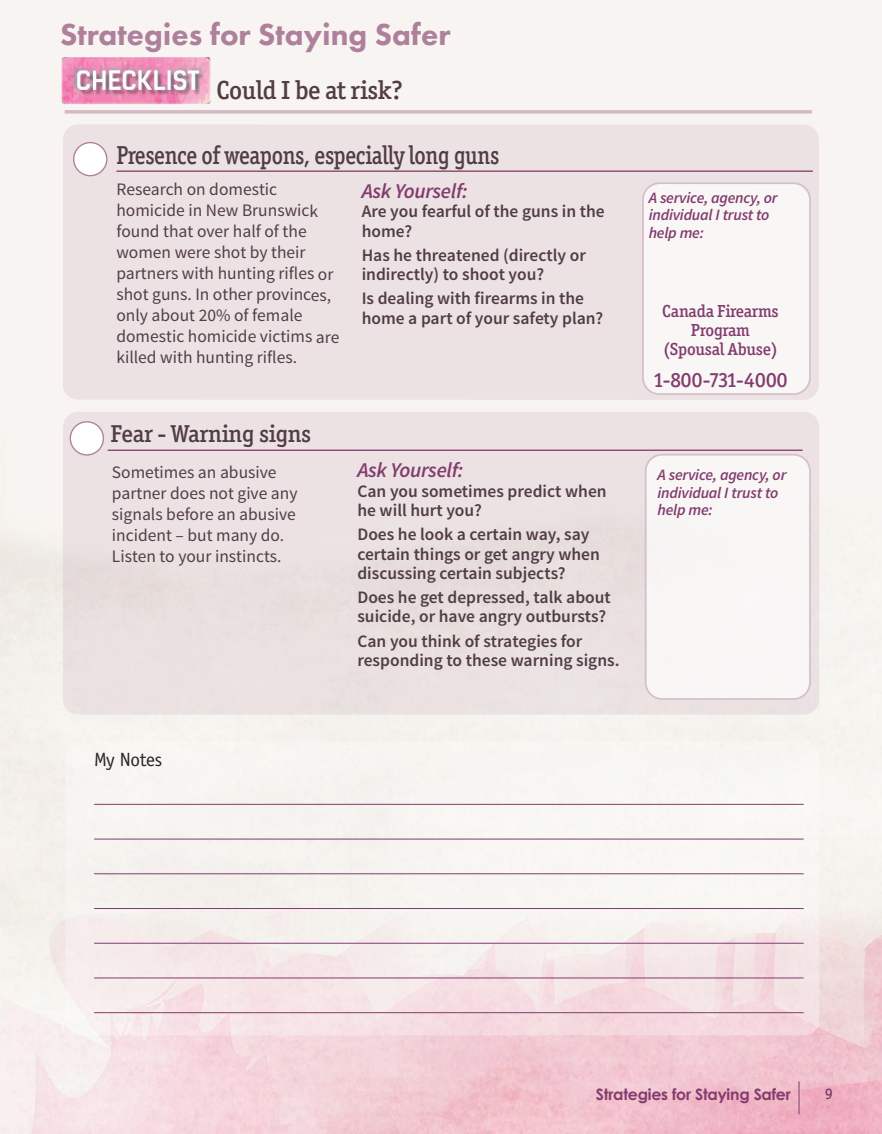
<style>
.page{position:relative;width:882px;height:1134px;background:#fff}
.page>*{position:absolute;margin:0;border:0;box-sizing:border-box;transform-origin:0 0}
.t1{font:800 31.5px "Futura PT";color:#ae809c}
.t2{font:500 26.25px "Officina Ser ITC";letter-spacing:-.015em;color:#523d46}
.t3{font:500 26.07px "Officina Ser ITC";letter-spacing:-.015em;color:#523d46;scale:.87 1}
.t4{font:500 24.5px "Officina Ser ITC";letter-spacing:-.015em;color:#523d46}
.t5{font:italic 600 21px "Source Sans Pro";letter-spacing:-.015em;color:#823c6d}
.t6{font:500 21px "Officina Ser ITC";letter-spacing:.01em;color:#823c6d}
.t7{font:19.25px "Officina Sans LT";letter-spacing:-.015em;color:#272526}
.t8{font:600 17.5px/19.2px "Source Sans Pro";color:#523d46}
.t9{font:17.5px/21px "Source Sans Pro";color:#523d46}
.t10{font:500 17.5px/19.2px "Officina Ser ITC";letter-spacing:-.015em;color:#823c6d;text-align:center}
.t11{font:italic 600 15.75px/17.5px "Source Sans Pro";letter-spacing:-.015em;color:#823c6d}
.t12{font:700 15.75px "Century Gothic";letter-spacing:-.015em;color:#823c6d}
.t13{font:500 15.75px "Officina Ser ITC";color:#823c6d}
</style>
<div class="page">
<hr style="left:799px;top:1081px;width:1px;height:33px;background:#823c6d">
<img style="left:58px;top:56px;width:155px;height:51px">
<hr style="left:65px;top:110px;width:747px;height:4px;background:#ae809c;opacity:.5">
<div style="left:66px;top:741px;width:753px;height:294px;background:#fff;border-radius:15px;opacity:.3"></div>
<hr style="left:94px;top:804px;width:710px;height:1px;background:#823c6d">
<hr style="left:94px;top:839px;width:710px;height:1px;background:#823c6d">
<hr style="left:94px;top:873px;width:710px;height:1px;background:#823c6d">
<hr style="left:94px;top:908px;width:710px;height:1px;background:#823c6d">
<hr style="left:94px;top:943px;width:710px;height:1px;background:#823c6d">
<hr style="left:94px;top:978px;width:710px;height:1px;background:#823c6d">
<hr style="left:94px;top:1012px;width:710px;height:1px;background:#823c6d">
<div style="left:63px;top:124px;width:756px;height:276px;background:#ece2e4;border-radius:15px"></div>
<svg style="left:73px;top:142px;width:34px;height:34px"></svg>
<div style="left:642px;top:182px;width:169px;height:213px;background:#f9f6f6"></div>
<hr style="left:116px;top:171px;width:697px;height:1px;background:#823c6d">
<div style="left:63px;top:412px;width:756px;height:303px;background:#ebe1e2;border-radius:15px"></div>
<div style="left:645px;top:454px;width:166px;height:246px;background:#f8f5f5"></div>
<svg style="left:70px;top:421px;width:34px;height:35px"></svg>
<hr style="left:108px;top:450px;width:695px;height:1px;background:#823c6d">
<h1 class="t1" style="left:60px;top:22px;width:392px">Strategies for Staying Safer</h1>
<h2 class="t2" style="left:216px;top:81px;width:188px">Could I be at risk?</h2>
<h3 class="t3" style="left:116px;top:146px;width:442px">Presence of weapons, especially long guns</h3>
<p class="t9" style="left:116px;top:181px;width:225px">Research on domestic homicide in New Brunswick found that over half of the women were shot by their partners with hunting rifles or shot guns. In other provinces, only about 20% of female domestic homicide victims are killed with hunting rifles.</p>
<p class="t5" style="left:362px;top:183px;width:108px">Ask Yourself:</p>
<p class="t8" style="left:362px;top:203px;width:245px">Are you fearful of the guns in the home?</p>
<p class="t8" style="left:362px;top:247px;width:226px">Has he threatened (directly or indirectly) to shoot you?</p>
<p class="t8" style="left:362px;top:290px;width:243px">Is dealing with firearms in the home a part of your safety plan?</p>
<h3 class="t4" style="left:111px;top:426px;width:202px">Fear - Warning signs</h3>
<p class="t9" style="left:112px;top:463px;width:187px">Sometimes an abusive partner does not give any signals before an abusive incident – but many do.<br>Listen to your instincts.</p>
<p class="t5" style="left:357px;top:463px;width:108px">Ask Yourself:</p>
<p class="t8" style="left:357px;top:483px;width:251px">Can you sometimes predict when he will hurt you?</p>
<p class="t8" style="left:357px;top:526px;width:244px">Does he look a certain way, say certain things or get angry when discussing certain subjects?</p>
<p class="t8" style="left:357px;top:589px;width:255px">Does he get depressed, talk about suicide, or have angry outbursts?</p>
<p class="t8" style="left:357px;top:632px;width:264px">Can you think of strategies for responding to these warning signs.</p>
<p class="t11" style="left:649px;top:190px;width:130px">A service, agency, or individual I trust to help me:</p>
<p class="t10" style="left:662px;top:303px;width:118px">Canada Firearms<br>Program (Spousal Abuse)</p>
<p class="t6" style="left:653px;top:373px;width:136px">1-800-731-4000</p>
<p class="t11" style="left:658px;top:468px;width:130px">A service, agency, or individual I trust to help me:</p>
<p class="t7" style="left:94px;top:753px;width:70px">My Notes</p>
<p class="t12" style="left:596px;top:1085px;width:196px">Strategies for Staying Safer</p>
<p class="t13" style="left:825px;top:1088px;width:9px">9</p>
</div>
